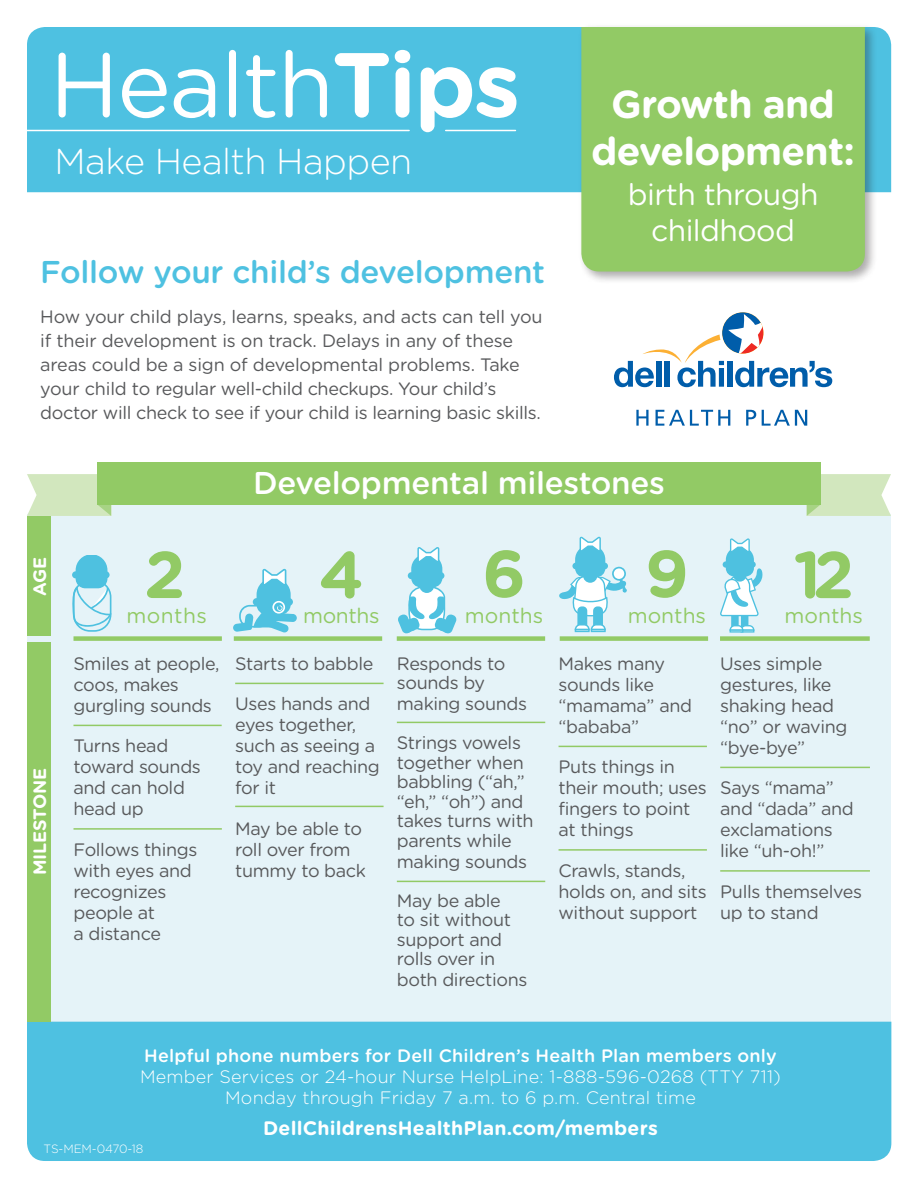
<style>
.page{position:relative;width:918px;height:1188px;background:#fff}
.page>*{position:absolute;margin:0;border:0;box-sizing:border-box;transform-origin:0 0}
.t1{font:91.35px "Gotham Rounded";letter-spacing:-.02em;color:#fff}
.t2{font:700 66px "Gotham Rounded";color:#92ca65}
.t3{font:700 39px/46.5px "Gotham Rounded";letter-spacing:-.02em;color:#fff;text-align:center}
.t4{font:300 36px "Gotham Rounded";letter-spacing:-.015em;color:#fff}
.t5{font:500 31.5px "Gotham Rounded";letter-spacing:-.01em;color:#4ec1e1}
.t6{font:500 31.5px "Gotham Rounded";letter-spacing:-.01em;color:#fff}
.t7{font:30px/36px "Gotham Rounded";letter-spacing:-.02em;color:#fff;text-align:center}
.t8{font:21px "Gotham Rounded";color:#92ca65}
.t9{font:700 19.5px "Gotham Rounded";letter-spacing:.01em;color:#fff}
.t10{font:18px/21px "Gotham Rounded";letter-spacing:-.02em;color:#58595b}
.t11{font:300 18px/21px "Gotham Rounded";letter-spacing:.01em;color:#fff;text-align:center}
.t12{font:500 18px "Gotham Rounded";letter-spacing:.01em;color:#fff}
.t13{font:700 18px "Gotham Rounded";letter-spacing:-.01em;color:#fff}
.t14{font:300 12px "Gotham Rounded";letter-spacing:-.01em;color:#fff}
.s1{font-weight:700}
</style>
<div class="page">
<div style="left:27px;top:505px;width:864px;height:517px;background:#e5f3f8"></div>
<div style="left:27px;top:27px;width:864px;height:165px;background:#4ec1e1"></div>
<div style="left:578px;top:24px;width:300px;height:260px;background:#231f20;opacity:.37"></div>
<div style="left:581px;top:27px;width:284px;height:245px;background:#92ca65"></div>
<hr style="left:27px;top:130px;width:382px;height:1px;background:#fff">
<hr style="left:446px;top:130px;width:69px;height:1px;background:#fff">
<div style="left:27px;top:1022px;width:864px;height:139px;background:#4ec1e1"></div>
<svg style="left:614px;top:312px;width:218px;height:75px"></svg>
<svg style="left:636px;top:410px;width:13px;height:15px"></svg>
<svg style="left:656px;top:410px;width:74px;height:15px"></svg>
<svg style="left:746px;top:410px;width:10px;height:15px"></svg>
<svg style="left:762px;top:410px;width:45px;height:15px"></svg>
<div style="left:27px;top:516px;width:23px;height:119px;background:#92ca65"></div>
<div style="left:27px;top:642px;width:23px;height:380px;background:#92ca65"></div>
<div style="left:74px;top:636px;width:148px;height:5px;background:#92ca65"></div>
<div style="left:234px;top:636px;width:148px;height:5px;background:#92ca65"></div>
<div style="left:397px;top:636px;width:148px;height:5px;background:#92ca65"></div>
<div style="left:560px;top:636px;width:148px;height:5px;background:#92ca65"></div>
<div style="left:720px;top:636px;width:150px;height:5px;background:#92ca65"></div>
<svg style="left:71px;top:555px;width:41px;height:77px"></svg>
<svg style="left:397px;top:547px;width:62px;height:87px"></svg>
<div style="left:577px;top:606px;width:10px;height:24px;background:#4ec1e0;border-radius:5px"></div>
<hr style="left:575px;top:629px;width:15px;height:3px;background:#4ec1e0">
<div style="left:593px;top:606px;width:10px;height:24px;background:#4ec1e0;border-radius:5px"></div>
<svg style="left:575px;top:624px;width:31px;height:7px"></svg>
<hr style="left:591px;top:629px;width:15px;height:3px;background:#4ec1e0">
<svg style="left:557px;top:537px;width:71px;height:79px"></svg>
<div style="left:731px;top:613px;width:8px;height:16px;background:#4ec1e0;border-radius:3px"></div>
<div style="left:741px;top:613px;width:7px;height:16px;background:#4ec1e0;border-radius:3px"></div>
<svg style="left:730px;top:625px;width:24px;height:7px"></svg>
<svg style="left:730px;top:629px;width:13px;height:4px"></svg>
<svg style="left:720px;top:538px;width:43px;height:78px"></svg>
<div style="left:733px;top:568px;width:14px;height:14px;background:#4ec1e0;border-radius:50%"></div>
<svg style="left:233px;top:569px;width:64px;height:64px"></svg>
<svg style="left:27px;top:474px;width:85px;height:42px"></svg>
<svg style="left:807px;top:474px;width:84px;height:42px"></svg>
<div style="left:97px;top:462px;width:724px;height:43px;background:#92ca65"></div>
<hr style="left:73px;top:725px;width:149px;height:1px;background:#92ca65">
<hr style="left:74px;top:828px;width:148px;height:2px;background:#92ca65">
<hr style="left:235px;top:683px;width:149px;height:1px;background:#92ca65">
<hr style="left:235px;top:806px;width:149px;height:1px;background:#92ca65">
<hr style="left:397px;top:722px;width:148px;height:1px;background:#92ca65">
<hr style="left:397px;top:881px;width:148px;height:1px;background:#92ca65">
<hr style="left:559px;top:746px;width:148px;height:1px;background:#92ca65">
<hr style="left:559px;top:849px;width:148px;height:2px;background:#92ca65">
<hr style="left:720px;top:767px;width:150px;height:1px;background:#92ca65">
<hr style="left:720px;top:870px;width:150px;height:2px;background:#92ca65">
<h1 class="t1" style="left:50px;top:22px;width:472px">Health<span class="s1">Tips</span></h1>
<h3 class="t4" style="left:55px;top:137px;width:359px">Make Health Happen</h3>
<h3 class="t5" style="left:40px;top:250px;width:507px">Follow your child’s development</h3>
<p class="t10" style="left:40px;top:304px;width:504px;line-height:24px">How your child plays, learns, speaks, and acts can tell you if their development is on track. Delays in any of these areas could be a sign of developmental problems. Take your child to regular well-child checkups. Your child’s doctor will check to see if your child is learning basic skills.</p>
<h3 class="t3" style="left:591px;top:80px;width:265px">Growth and development:</h3>
<h3 class="t7" style="left:628px;top:175px;width:192px">birth through childhood</h3>
<p class="t13" style="left:27px;top:596px;width:41px;rotate:-90deg">AGE</p>
<p class="t13" style="left:27px;top:875px;width:109px;rotate:-90deg">MILESTONE</p>
<h3 class="t6" style="left:253px;top:460px;width:413px">Developmental milestones</h3>
<h2 class="t2" style="left:144px;top:526px;width:43px">2</h2>
<p class="t8" style="left:126px;top:602px;width:82px">months</p>
<p class="t10" style="left:74px;top:652px;width:148px">Smiles at people, coos, makes gurgling sounds</p>
<p class="t10" style="left:74px;top:735px;width:129px">Turns head toward sounds and can hold head up</p>
<p class="t10" style="left:74px;top:838px;width:125px">Follows things with eyes and recognizes people at<br>a distance</p>
<h2 class="t2" style="left:319px;top:526px;width:47px">4</h2>
<p class="t8" style="left:303px;top:602px;width:78px">months</p>
<p class="t10" style="left:235px;top:652px;width:140px">Starts to babble</p>
<p class="t10" style="left:235px;top:693px;width:146px">Uses hands and eyes together, such as seeing a toy and reaching for it</p>
<p class="t10" style="left:235px;top:817px;width:132px">May be able to roll over from tummy to back</p>
<h2 class="t2" style="left:482px;top:525px;width:45px">6</h2>
<p class="t8" style="left:465px;top:602px;width:80px">months</p>
<p class="t10" style="left:397px;top:653px;width:132px;line-height:20.2px">Responds to sounds by making sounds</p>
<p class="t10" style="left:397px;top:732px;width:138px;line-height:19.8px">Strings vowels together when babbling (“ah,” “eh,” “oh”) and takes turns with parents while making sounds</p>
<p class="t10" style="left:397px;top:890px;width:132px;line-height:19.8px">May be able<br>to sit without support and rolls over in both directions</p>
<h2 class="t2" style="left:645px;top:525px;width:45px">9</h2>
<p class="t8" style="left:628px;top:602px;width:80px">months</p>
<p class="t10" style="left:559px;top:652px;width:135px">Makes many sounds like “mamama” and “bababa”</p>
<p class="t10" style="left:559px;top:756px;width:150px">Puts things in their mouth; uses fingers to point at things</p>
<p class="t10" style="left:559px;top:859px;width:150px">Crawls, stands, holds on, and sits without support</p>
<h2 class="t2" style="left:793px;top:526px;width:62px">12</h2>
<p class="t8" style="left:785px;top:602px;width:80px">months</p>
<p class="t10" style="left:720px;top:652px;width:129px">Uses simple gestures, like shaking head “no” or waving “bye-bye”</p>
<p class="t10" style="left:720px;top:777px;width:135px">Says “mama” and “dada” and exclamations like “uh-oh!”</p>
<p class="t10" style="left:720px;top:880px;width:143px">Pulls themselves up to stand</p>
<p class="t12" style="left:144px;top:1043px;width:634px">Helpful phone numbers for Dell Children’s Health Plan members only</p>
<p class="t11" style="left:140px;top:1065px;width:643px">Member Services or 24-hour Nurse HelpLine: 1-888-596-0268 (TTY 711)<br>Monday through Friday 7 a.m. to 6 p.m. Central time</p>
<p class="t9" style="left:263px;top:1114px;width:396px">DellChildrensHealthPlan.com/members</p>
<p class="t14" style="left:44px;top:1141px;width:101px">TS-MEM-0470-18</p>
</div>
